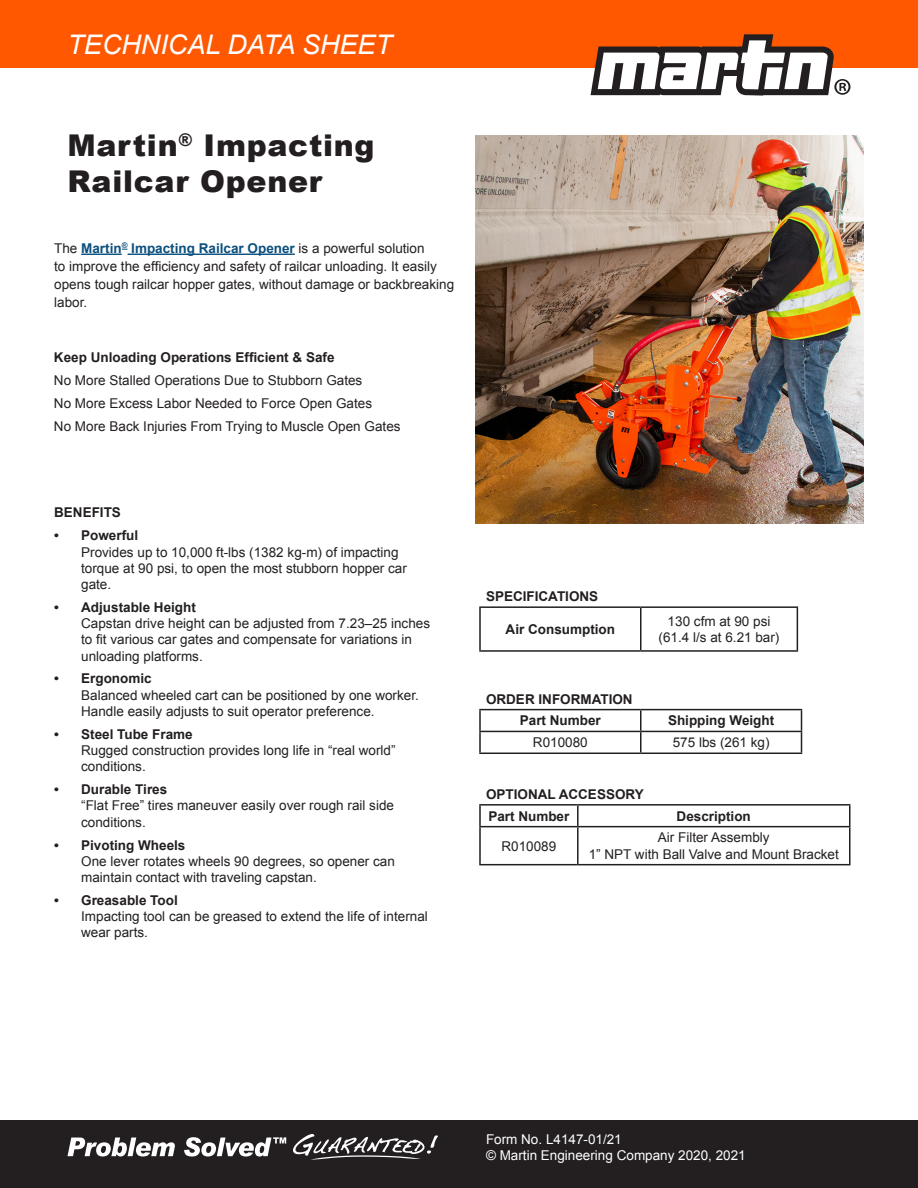
<style>
.page{position:relative;width:918px;height:1188px;background:#fff}
.page>*{position:absolute;margin:0;border:0;box-sizing:border-box;transform-origin:0 0}
.t1{font:900 30px/36px "Arial";letter-spacing:.025em;color:#231f20}
.t2{font:italic 27px "Arial";color:#fff}
.Bullets{font:13.5px/16.2px "Arial";color:#231f20}
.Intro{font:13.5px/18px "Arial";color:#231f20}
.Headline{font:700 13.5px "Arial";color:#231f20}
.Paragraph{font:13.5px "Arial";color:#231f20}
.t3{font:13.5px "Arial";color:#fff}
.s1{font-weight:700;color:#0c507e}
.s2{font-weight:700}
</style>
<div class="page">
<div style="left:0;top:1120px;width:918px;height:68px;background:#231f20"></div>
<div style="left:0;top:0;width:918px;height:68px;background:#ff5800"></div>
<svg style="left:591px;top:34px;width:259px;height:62px"></svg>
<hr style="left:81px;top:254px;width:41px;height:1px;background:#0c507e">
<hr style="left:128px;top:254px;width:167px;height:1px;background:#0c507e">
<hr style="left:479px;top:709px;width:162px;height:1px;background:#231f20">
<hr style="left:479px;top:710px;width:2px;height:21px;background:#231f20">
<hr style="left:641px;top:709px;width:161px;height:1px;background:#231f20">
<hr style="left:640px;top:710px;width:2px;height:21px;background:#231f20">
<hr style="left:479px;top:731px;width:162px;height:1px;background:#231f20">
<hr style="left:479px;top:732px;width:2px;height:21px;background:#231f20">
<hr style="left:641px;top:731px;width:161px;height:1px;background:#231f20">
<hr style="left:640px;top:732px;width:2px;height:21px;background:#231f20">
<svg style="left:801px;top:710px;width:1px;height:43px"></svg>
<hr style="left:479px;top:753px;width:162px;height:1px;background:#231f20">
<hr style="left:641px;top:753px;width:161px;height:1px;background:#231f20">
<svg style="left:67px;top:1138px;width:108px;height:19px"></svg>
<svg style="left:184px;top:1137px;width:102px;height:20px"></svg>
<svg style="left:293px;top:1134px;width:145px;height:26px"></svg>
<hr style="left:479px;top:606px;width:162px;height:2px;background:#231f20">
<hr style="left:479px;top:608px;width:2px;height:42px;background:#231f20">
<hr style="left:641px;top:606px;width:157px;height:2px;background:#231f20">
<hr style="left:640px;top:608px;width:2px;height:42px;background:#231f20">
<hr style="left:797px;top:608px;width:1px;height:42px;background:#231f20">
<hr style="left:479px;top:650px;width:162px;height:2px;background:#231f20">
<hr style="left:641px;top:650px;width:157px;height:2px;background:#231f20">
<img style="left:475px;top:135px;width:389px;height:388px">
<hr style="left:479px;top:804px;width:99px;height:2px;background:#231f20">
<hr style="left:479px;top:806px;width:2px;height:20px;background:#231f20">
<hr style="left:578px;top:804px;width:273px;height:2px;background:#231f20">
<hr style="left:577px;top:806px;width:2px;height:20px;background:#231f20">
<svg style="left:849px;top:806px;width:1px;height:20px"></svg>
<hr style="left:479px;top:826px;width:99px;height:1px;background:#231f20">
<hr style="left:479px;top:827px;width:2px;height:37px;background:#231f20">
<hr style="left:578px;top:826px;width:273px;height:1px;background:#231f20">
<hr style="left:577px;top:827px;width:2px;height:37px;background:#231f20">
<hr style="left:849px;top:827px;width:1px;height:37px;background:#231f20">
<hr style="left:479px;top:864px;width:99px;height:1px;background:#231f20">
<hr style="left:578px;top:864px;width:273px;height:1px;background:#231f20">
<p class="t2" style="left:68px;top:27px;width:326px">TECHNICAL DATA SHEET</p>
<p class="t1" style="left:68px;top:127px;width:309px">Martin<sup>®</sup> Impacting<br>Railcar Opener</p>
<p class="Intro" style="left:54px;top:239px;width:401px">The <span class="s1">Martin</span><sup>®</sup> <span class="s1">Impacting Railcar Opener</span> is a powerful solution<br>to improve the efficiency and safety of railcar unloading. It easily opens tough railcar hopper gates, without damage or backbreaking labor.</p>
<p class="Headline" style="left:54px;top:348px;width:282px">Keep Unloading Operations Efficient &amp; Safe</p>
<p class="Paragraph" style="left:54px;top:371px;width:310px">No More Stalled Operations Due to Stubborn Gates</p>
<p class="Paragraph" style="left:54px;top:394px;width:320px">No More Excess Labor Needed to Force Open Gates</p>
<p class="Paragraph" style="left:54px;top:417px;width:348px">No More Back Injuries From Trying to Muscle Open Gates</p>
<p class="Headline" style="left:54px;top:504px;width:68px">BENEFITS</p>
<p class="Bullets" style="left:81px;top:528px;width:327px;text-indent:-27px"><span class="s2">• Powerful<br></span>Provides up to 10,000 ft-lbs (1382 kg-m) of impacting torque at 90 psi, to open the most stubborn hopper car gate.</p>
<p class="Bullets" style="left:81px;top:599px;width:350px;text-indent:-27px"><span class="s2">• Adjustable Height<br></span>Capstan drive height can be adjusted from 7.23–25 inches to fit various car gates and compensate for variations in unloading platforms.</p>
<p class="Bullets" style="left:81px;top:671px;width:339px;text-indent:-27px"><span class="s2">• Ergonomic<br></span>Balanced wheeled cart can be positioned by one worker.<br>Handle easily adjusts to suit operator preference.</p>
<p class="Bullets" style="left:81px;top:726px;width:316px;text-indent:-27px"><span class="s2">• Steel Tube Frame<br></span>Rugged construction provides long life in “real world” conditions.</p>
<p class="Bullets" style="left:81px;top:781px;width:314px;text-indent:-27px"><span class="s2">• Durable Tires<br></span>“Flat Free” tires maneuver easily over rough rail side conditions.</p>
<p class="Bullets" style="left:81px;top:837px;width:315px;text-indent:-27px"><span class="s2">• Pivoting Wheels<br></span>One lever rotates wheels 90 degrees, so opener can maintain contact with traveling capstan.</p>
<p class="Bullets" style="left:81px;top:892px;width:348px;text-indent:-27px"><span class="s2">• Greasable Tool<br></span>Impacting tool can be greased to extend the life of internal wear parts.</p>
<p class="Headline" style="left:486px;top:587px;width:114px">SPECIFICATIONS</p>
<p class="Headline" style="left:506px;top:620px;width:111px">Air Consumption</p>
<p class="Bullets" style="left:659px;top:613px;width:122px;text-align:center">130 cfm at 90 psi (61.4 l/s at 6.21 bar)</p>
<p class="Headline" style="left:486px;top:690px;width:148px">ORDER INFORMATION</p>
<p class="Headline" style="left:520px;top:712px;width:83px">Part Number</p>
<p class="Headline" style="left:668px;top:712px;width:108px">Shipping Weight</p>
<p class="Intro" style="left:533px;top:734px;width:56px">R010080</p>
<p class="Intro" style="left:673px;top:734px;width:98px">575 lbs (261 kg)</p>
<p class="Headline" style="left:486px;top:785px;width:159px">OPTIONAL ACCESSORY</p>
<p class="Headline" style="left:488px;top:807px;width:83px">Part Number</p>
<p class="Headline" style="left:677px;top:807px;width:76px">Description</p>
<p class="Intro" style="left:501px;top:837px;width:56px">R010089</p>
<p class="Intro" style="left:589px;top:830px;width:252px;line-height:16.2px;text-align:center">Air Filter Assembly<br>1” NPT with Ball Valve and Mount Bracket</p>
<p class="t3" style="left:486px;top:1130px;width:137px">Form No. L4147-01/21</p>
<p class="t3" style="left:486px;top:1146px;width:261px">© Martin Engineering Company 2020, 2021</p>
</div>
